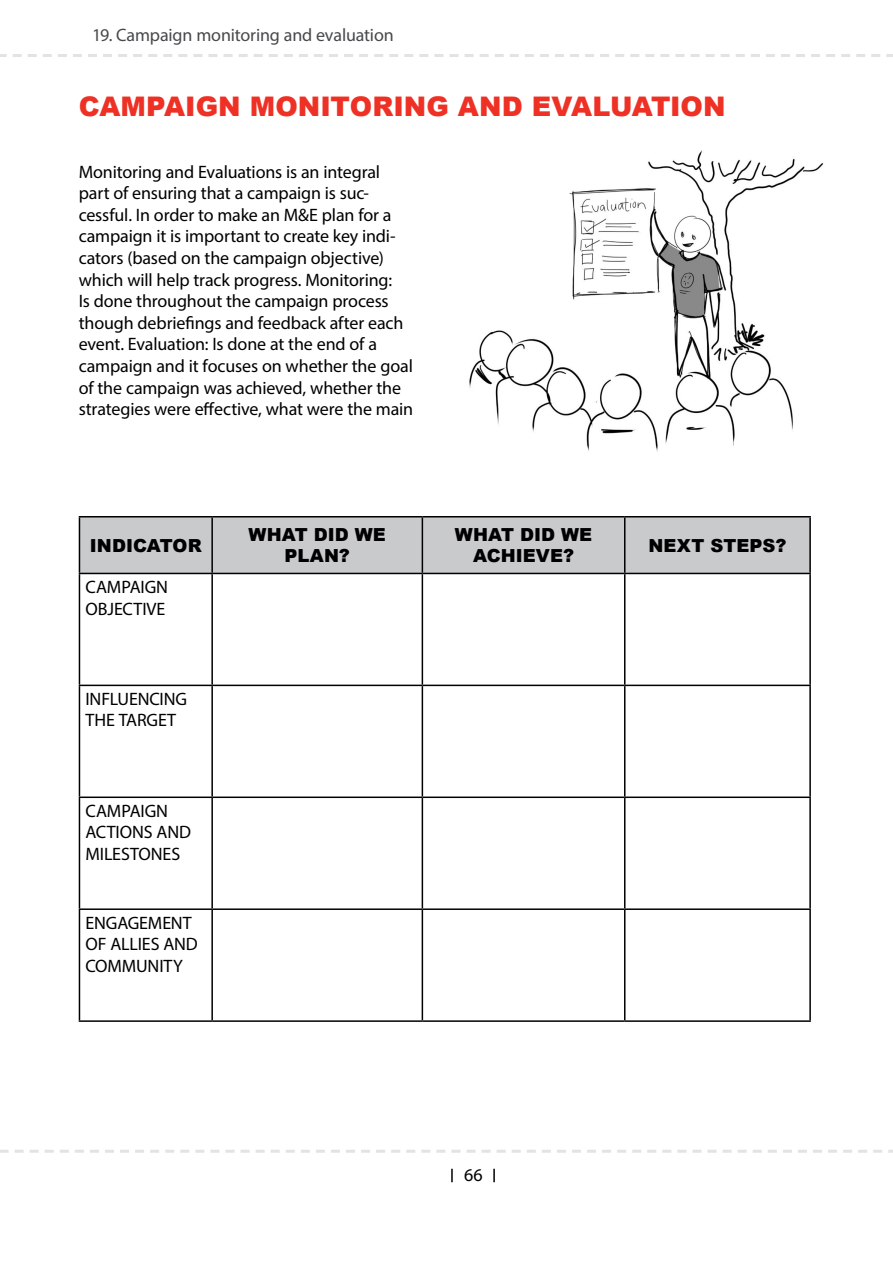
<style>
.page{position:relative;width:893px;height:1263px;background:#fff}
.page>*{position:absolute;margin:0;border:0;box-sizing:border-box;transform-origin:0 0}
.t1{font:900 27px "Arial";color:#ee3124}
.t2{font:18px/21.6px "Myriad Pro";letter-spacing:-.01em;color:#000}
.t3{font:900 18px/21.6px "Arial";color:#000;text-align:center}
.t4{font:18px "Myriad Pro";letter-spacing:-.01em;color:#46494a}
</style>
<div class="page">
<svg style="left:451px;top:1169px;width:2px;height:13px"></svg>
<svg style="left:493px;top:1169px;width:2px;height:13px"></svg>
<img style="left:469px;top:150px;width:355px;height:302px">
<svg style="left:0;top:1150px;width:893px;height:3px"></svg>
<svg style="left:0;top:54px;width:893px;height:3px"></svg>
<div style="left:80px;top:517px;width:729px;height:56px;background:#c9cacc"></div>
<hr style="left:79px;top:516px;width:133px;height:1px;background:#000">
<hr style="left:79px;top:517px;width:1px;height:56px;background:#000">
<hr style="left:212px;top:516px;width:210px;height:1px;background:#000">
<hr style="left:211px;top:517px;width:2px;height:56px;background:#000">
<hr style="left:422px;top:516px;width:203px;height:1px;background:#000">
<hr style="left:422px;top:517px;width:1px;height:56px;background:#000">
<hr style="left:625px;top:516px;width:186px;height:1px;background:#000">
<hr style="left:624px;top:517px;width:1px;height:56px;background:#000">
<hr style="left:809px;top:517px;width:2px;height:56px;background:#000">
<hr style="left:79px;top:573px;width:133px;height:1px;background:#000">
<hr style="left:79px;top:574px;width:1px;height:111px;background:#000">
<hr style="left:212px;top:573px;width:210px;height:1px;background:#000">
<hr style="left:211px;top:574px;width:2px;height:111px;background:#000">
<hr style="left:422px;top:573px;width:203px;height:1px;background:#000">
<hr style="left:422px;top:574px;width:1px;height:111px;background:#000">
<hr style="left:625px;top:573px;width:186px;height:1px;background:#000">
<hr style="left:624px;top:574px;width:1px;height:111px;background:#000">
<hr style="left:809px;top:574px;width:2px;height:111px;background:#000">
<hr style="left:79px;top:685px;width:133px;height:1px;background:#000">
<hr style="left:79px;top:686px;width:1px;height:110px;background:#000">
<hr style="left:212px;top:685px;width:210px;height:1px;background:#000">
<hr style="left:211px;top:686px;width:2px;height:110px;background:#000">
<hr style="left:422px;top:685px;width:203px;height:1px;background:#000">
<hr style="left:422px;top:686px;width:1px;height:110px;background:#000">
<hr style="left:625px;top:685px;width:186px;height:1px;background:#000">
<hr style="left:624px;top:686px;width:1px;height:110px;background:#000">
<hr style="left:809px;top:686px;width:2px;height:110px;background:#000">
<hr style="left:79px;top:796px;width:133px;height:2px;background:#000">
<hr style="left:79px;top:798px;width:1px;height:110px;background:#000">
<hr style="left:212px;top:796px;width:210px;height:2px;background:#000">
<hr style="left:211px;top:798px;width:2px;height:110px;background:#000">
<hr style="left:422px;top:796px;width:203px;height:2px;background:#000">
<hr style="left:422px;top:798px;width:1px;height:110px;background:#000">
<hr style="left:625px;top:796px;width:186px;height:2px;background:#000">
<hr style="left:624px;top:798px;width:1px;height:110px;background:#000">
<hr style="left:809px;top:798px;width:2px;height:110px;background:#000">
<hr style="left:79px;top:908px;width:133px;height:2px;background:#000">
<hr style="left:79px;top:910px;width:1px;height:110px;background:#000">
<hr style="left:212px;top:908px;width:210px;height:2px;background:#000">
<hr style="left:211px;top:910px;width:2px;height:110px;background:#000">
<hr style="left:422px;top:908px;width:203px;height:2px;background:#000">
<hr style="left:422px;top:910px;width:1px;height:110px;background:#000">
<hr style="left:625px;top:908px;width:186px;height:2px;background:#000">
<hr style="left:624px;top:910px;width:1px;height:110px;background:#000">
<hr style="left:809px;top:910px;width:2px;height:110px;background:#000">
<hr style="left:79px;top:1020px;width:133px;height:2px;background:#000">
<hr style="left:212px;top:1020px;width:210px;height:2px;background:#000">
<hr style="left:422px;top:1020px;width:203px;height:2px;background:#000">
<hr style="left:625px;top:1020px;width:186px;height:2px;background:#000">
<p class="t4" style="left:92px;top:24px;width:303px">19. Campaign monitoring and evaluation</p>
<h1 class="t1" style="left:79px;top:87px;width:648px">CAMPAIGN MONITORING AND EVALUATION</h1>
<p class="t2" style="left:79px;top:160px;width:336px">Monitoring and Evaluations is an integral part of ensuring that a campaign is suc&shy;cessful. In order to make an M&amp;E plan for a campaign it is important to create key indi&shy;cators (based on the campaign objective) which will help track progress. Monitoring:<br>Is done throughout the campaign process though debriefings and feedback after each event. Evaluation: Is done at the end of a campaign and it focuses on whether the goal of the campaign was achieved, whether the strategies were effective, what were the main</p>
<p class="t3" style="left:90px;top:534px;width:113px">INDICATOR</p>
<p class="t3" style="left:249px;top:523px;width:139px">WHAT DID WE<br>PLAN?</p>
<p class="t3" style="left:455px;top:523px;width:139px">WHAT DID WE<br>ACHIEVE?</p>
<p class="t3" style="left:648px;top:534px;width:139px">NEXT STEPS?</p>
<p class="t2" style="left:85px;top:576px;width:84px">CAMPAIGN<br>OBJECTIVE</p>
<p class="t2" style="left:85px;top:688px;width:103px">INFLUENCING<br>THE TARGET</p>
<p class="t2" style="left:85px;top:800px;width:107px">CAMPAIGN<br>ACTIONS AND<br>MILESTONES</p>
<p class="t2" style="left:85px;top:911px;width:114px">ENGAGEMENT<br>OF ALLIES AND<br>COMMUNITY</p>
<p class="t2" style="left:464px;top:1164px;width:20px">66</p>
</div>
